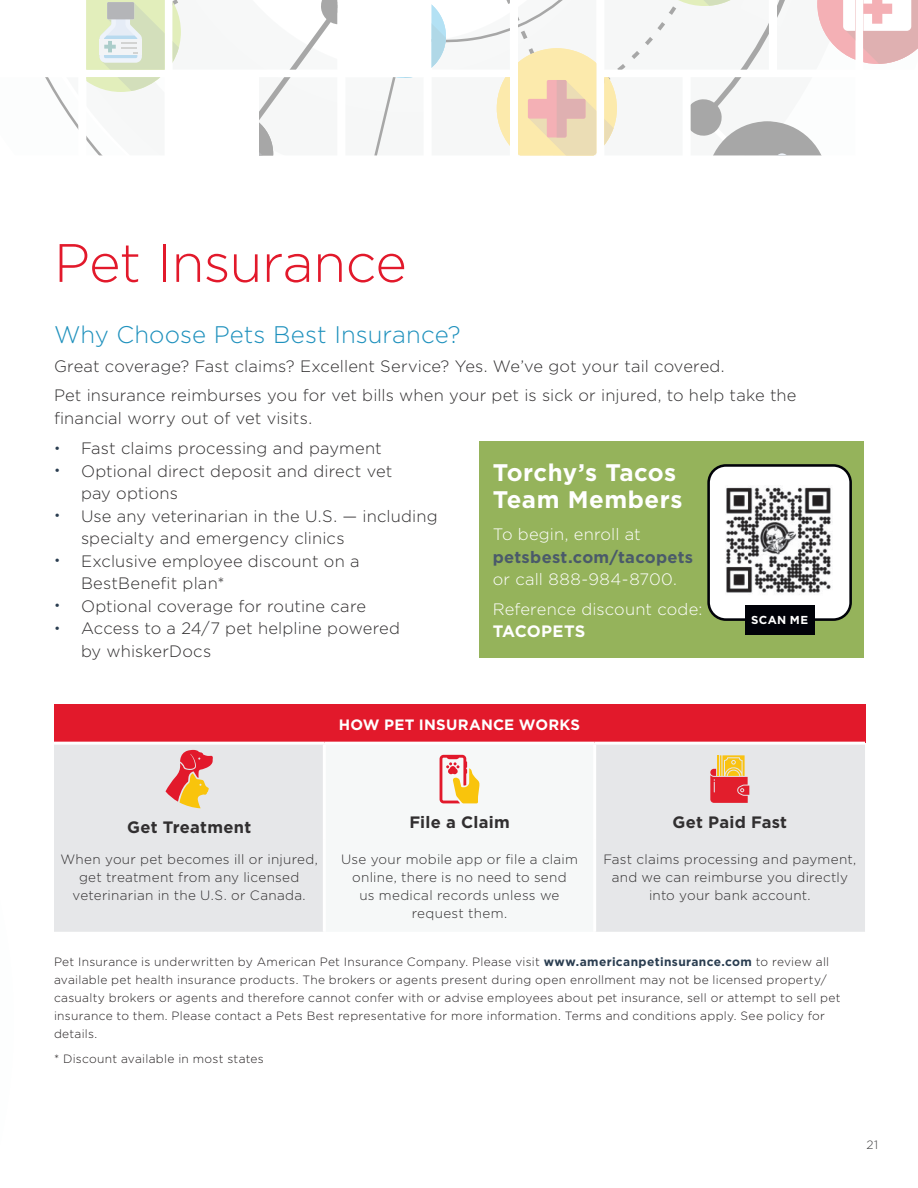
<style>
.page{position:relative;width:918px;height:1188px;background:#fff}
.page>*{position:absolute;margin:0;border:0;box-sizing:border-box;transform-origin:0 0}
.t1{font:300 54px "Gotham";letter-spacing:-.015em;color:#e2192b}
.t2{font:300 24px "Gotham";letter-spacing:.005em;color:#1f91bd}
.t3{font:700 24px/27px "Gotham";letter-spacing:.02em;color:#fff}
.t4{font:300 16.5px/22.5px "Gotham";letter-spacing:.01em;color:#312f30}
.t5{font:300 16.5px/29.2px "Gotham";letter-spacing:.01em;color:#fff}
.t6{font:700 16.5px "Gotham";letter-spacing:.015em;color:#312f30}
.t7{font:700 16.5px "Gotham";letter-spacing:.02em;color:#2a3d50}
.t8{font:700 16.5px "Gotham";letter-spacing:.015em;color:#fff}
.t9{font:700 15px "Gotham";letter-spacing:.015em;color:#fff}
.t10{font:300 13.5px/18px "Gotham";letter-spacing:.02em;color:#312f30;text-align:center}
.t11{font:300 12px/18px "Gotham";letter-spacing:.025em;color:#231f20}
.t12{font:300 12px "Gotham";color:#3e3e3f}
.t13{font:700 11.55px "Gotham";letter-spacing:.03em;color:#fff}
.s1{font-size:13.5px;color:#2a3d50}
.s2{font-weight:700;color:#2a3d50}
</style>
<div class="page">
<div style="left:54px;top:704px;width:811px;height:39px;background:#e2192b"></div>
<div style="left:54px;top:745px;width:811px;height:187px;background:#e6e7e9"></div>
<div style="left:326px;top:745px;width:267px;height:187px;background:#f6f8f8"></div>
<hr style="left:54px;top:742px;width:270px;height:3px;background:#fff">
<hr style="left:324px;top:742px;width:271px;height:3px;background:#fff">
<hr style="left:323px;top:745px;width:3px;height:95px;background:#fff">
<hr style="left:595px;top:742px;width:270px;height:3px;background:#fff">
<hr style="left:593px;top:745px;width:3px;height:95px;background:#fff">
<hr style="left:323px;top:840px;width:3px;height:92px;background:#fff">
<hr style="left:593px;top:840px;width:3px;height:92px;background:#fff">
<svg style="left:166px;top:750px;width:47px;height:58px;background:#e89b7d"></svg>
<svg style="left:440px;top:755px;width:40px;height:48px"></svg>
<svg style="left:710px;top:755px;width:39px;height:48px;background:#e87656"></svg>
<div style="left:479px;top:441px;width:385px;height:216px;background:#95b35b"></div>
<svg style="left:61px;top:0;width:857px;height:155px"></svg>
<div style="left:709px;top:465px;width:142px;height:155px;background:#fff;border-radius:17px"></div>
<div style="left:707px;top:464px;width:145px;height:157px;border:3px solid #010209;border-radius:17px"></div>
<div style="left:745px;top:605px;width:69px;height:29px;background:#010209"></div>
<img style="left:725px;top:487px;width:106px;height:108px">
<h1 class="t1" style="left:54px;top:229px;width:354px">Pet Insurance</h1>
<h2 class="t2" style="left:54px;top:319px;width:408px">Why Choose Pets Best Insurance?</h2>
<h3 class="t4" style="left:54px;top:351px;width:744px;line-height:29.2px">Great coverage? Fast claims? Excellent Service? Yes. We’ve got your tail covered.<br>Pet insurance reimburses you for vet bills when your pet is sick or injured, to help take the</h3>
<h3 class="t4" style="left:54px;top:406px;width:260px">financial worry out of vet visits.</h3>
<h3 class="t4" style="left:54px;top:437px;width:329px"><span class="s1">•</span> Fast claims processing and payment</h3>
<h3 class="t4" style="left:81px;top:459px;width:313px;text-indent:-27px"><span class="s1">•</span> Optional direct deposit and direct vet pay options</h3>
<h3 class="t4" style="left:81px;top:504px;width:358px;text-indent:-27px"><span class="s1">•</span> Use any veterinarian in the U.S. — including specialty and emergency clinics</h3>
<h3 class="t4" style="left:81px;top:549px;width:280px;text-indent:-27px"><span class="s1">•</span> Exclusive employee discount on a<br>BestBenefit plan*</h3>
<h3 class="t4" style="left:54px;top:594px;width:314px"><span class="s1">•</span> Optional coverage for routine care</h3>
<h3 class="t4" style="left:81px;top:617px;width:320px;text-indent:-27px"><span class="s1">•</span> Access to a 24/7 pet helpline powered by whiskerDocs</h3>
<h2 class="t3" style="left:493px;top:458px;width:191px">Torchy’s Tacos<br>Team Members</h2>
<h3 class="t5" style="left:493px;top:519px;width:150px">To begin, enroll at</h3>
<h3 class="t7" style="left:493px;top:546px;width:202px">petsbest.com/tacopets</h3>
<h3 class="t5" style="left:493px;top:564px;width:211px">or call 888-984-8700.<br>Reference discount code:</h3>
<h3 class="t8" style="left:493px;top:620px;width:94px">TACOPETS</h3>
<p class="t9" style="left:339px;top:714px;width:243px">HOW PET INSURANCE WORKS</p>
<p class="t13" style="left:751px;top:613px;width:59px">SCAN ME</p>
<h3 class="t6" style="left:127px;top:816px;width:126px">Get Treatment</h3>
<h3 class="t6" style="left:409px;top:812px;width:102px">File a Claim</h3>
<h3 class="t6" style="left:673px;top:811px;width:116px">Get Paid Fast</h3>
<p class="t10" style="left:61px;top:850px;width:259px">When your pet becomes ill or injured, get treatment from any licensed veterinarian in the U.S. or Canada.</p>
<p class="t10" style="left:341px;top:850px;width:238px">Use your mobile app or file a claim online, there is no need to send<br>us medical records unless we request them.</p>
<p class="t10" style="left:603px;top:850px;width:254px">Fast claims processing and payment, and we can reimburse you directly into your bank account.</p>
<p class="t11" style="left:54px;top:953px;width:788px">Pet Insurance is underwritten by American Pet Insurance Company. Please visit <span class="s2">www.americanpetinsurance.com</span> to review all available pet health insurance products. The brokers or agents present during open enrollment may not be licensed property/ casualty brokers or agents and therefore cannot confer with or advise employees about pet insurance, sell or attempt to sell pet insurance to them. Please contact a Pets Best representative for more information. Terms and conditions apply. See policy for details.</p>
<p class="t11" style="left:54px;top:1050px;width:211px">* Discount available in most states</p>
<p class="t12" style="left:867px;top:1137px;width:13px">21</p>
</div>
